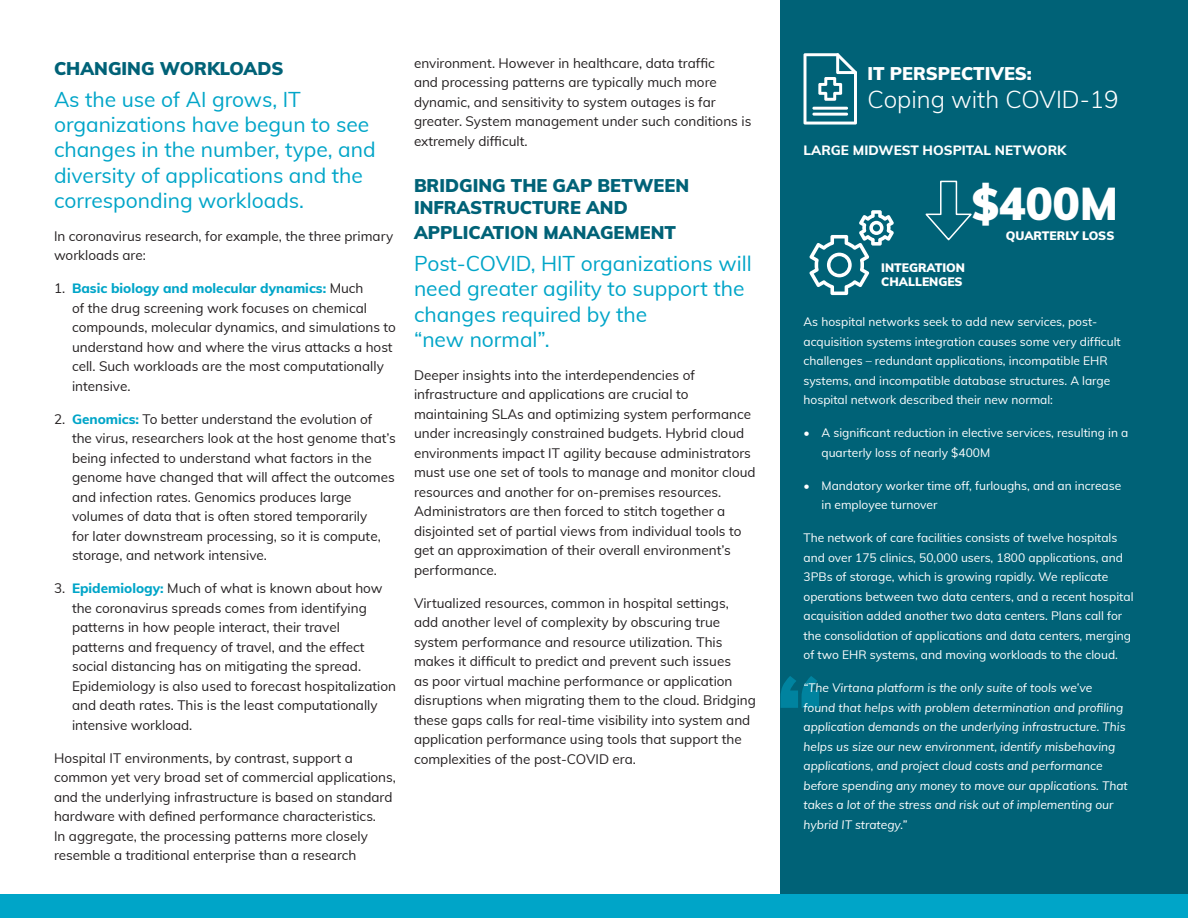
<style>
.page{position:relative;width:1188px;height:918px;background:#fff}
.page>*{position:absolute;margin:0;border:0;box-sizing:border-box;transform-origin:0 0}
.t1{font:900 93px "Muli";color:#00a5c8}
.t2{font:900 45px "Muli";color:#fff}
.t3{font:300 24px "Muli";color:#fff}
.t4{font:21px/25.2px "Muli";color:#00a5c8}
.t5{font:900 18px/21.6px "Muli";color:#006277}
.t6{font:900 18px "Muli";color:#fff}
.t7{font:13.5px/19.5px "Muli";color:#231f20}
.t8{font:800 13.5px "Muli";color:#fff}
.t9{font:12px/19.5px "Muli";color:#fff}
.t10{font:italic 12px/19.5px "Muli";color:#fff}
.t11{font:900 12px "Muli";color:#fff}
.s1{font-weight:800;color:#00a5c8}
</style>
<div class="page">
<div style="left:781px;top:0;width:407px;height:894px;background:#006277"></div>
<svg style="left:804px;top:53px;width:53px;height:72px"></svg>
<div style="left:0;top:894px;width:1188px;height:24px;background:#00a5c8"></div>
<svg style="left:925px;top:180px;width:47px;height:61px"></svg>
<svg style="left:809px;top:210px;width:85px;height:85px"></svg>
<p class="t5" style="left:54px;top:57px;width:231px">CHANGING WORKLOADS</p>
<p class="t4" style="left:54px;top:86px;width:323px">As the use of AI grows, IT organizations have begun to see changes in the number, type, and diversity of applications and the corresponding workloads.</p>
<p class="t7" style="left:54px;top:226px;width:341px">In coronavirus research, for example, the three primary workloads are:</p>
<p class="t7" style="left:72px;top:278px;width:325px;text-indent:-18px">1. <span class="s1">Basic biology and molecular dynamics:</span> Much<br>of the drug screening work focuses on chemical compounds, molecular dynamics, and simulations to understand how and where the virus attacks a host cell. Such workloads are the most computationally intensive.</p>
<p class="t7" style="left:72px;top:409px;width:325px;text-indent:-18px">2. <span class="s1">Genomics:</span> To better understand the evolution of<br>the virus, researchers look at the host genome that’s being infected to understand what factors in the genome have changed that will affect the outcomes and infection rates. Genomics produces large volumes of data that is often stored temporarily<br>for later downstream processing, so it is compute, storage, and network intensive.</p>
<p class="t7" style="left:72px;top:578px;width:325px;text-indent:-18px">3. <span class="s1">Epidemiology:</span> Much of what is known about how the coronavirus spreads comes from identifying patterns in how people interact, their travel<br>patterns and frequency of travel, and the effect social distancing has on mitigating the spread.<br>Epidemiology is also used to forecast hospitalization and death rates. This is the least computationally intensive workload.</p>
<p class="t7" style="left:54px;top:748px;width:343px">Hospital IT environments, by contrast, support a common yet very broad set of commercial applications, and the underlying infrastructure is based on standard hardware with defined performance characteristics.<br>In aggregate, the processing patterns more closely resemble a traditional enterprise than a research</p>
<p class="t7" style="left:414px;top:52px;width:339px">environment. However in healthcare, data traffic<br>and processing patterns are typically much more dynamic, and sensitivity to system outages is far greater. System management under such conditions is extremely difficult.</p>
<p class="t5" style="left:414px;top:174px;width:277px">BRIDGING THE GAP BETWEEN<br>INFRASTRUCTURE AND</p>
<p class="t5" style="left:414px;top:221px;width:263px">APPLICATION MANAGEMENT</p>
<p class="t4" style="left:414px;top:250px;width:339px">Post-COVID, HIT organizations will need greater agility to support the changes required by the<br>“new normal”.</p>
<p class="t7" style="left:414px;top:364px;width:343px">Deeper insights into the interdependencies of infrastructure and applications are crucial to maintaining SLAs and optimizing system performance under increasingly constrained budgets. Hybrid cloud environments impact IT agility because administrators must use one set of tools to manage and monitor cloud resources and another for on-premises resources.<br>Administrators are then forced to stitch together a disjointed set of partial views from individual tools to get an approximation of their overall environment’s performance.</p>
<p class="t7" style="left:414px;top:592px;width:344px">Virtualized resources, common in hospital settings, add another level of complexity by obscuring true system performance and resource utilization. This makes it difficult to predict and prevent such issues<br>as poor virtual machine performance or application disruptions when migrating them to the cloud. Bridging these gaps calls for real-time visibility into system and application performance using tools that support the complexities of the post-COVID era.</p>
<p class="t6" style="left:868px;top:60px;width:166px">IT PERSPECTIVES:</p>
<p class="t3" style="left:868px;top:82px;width:253px">Coping with COVID-19</p>
<p class="t8" style="left:804px;top:140px;width:265px">LARGE MIDWEST HOSPITAL NETWORK</p>
<p class="t2" style="left:972px;top:170px;width:148px">$400M</p>
<p class="t11" style="left:881px;top:259px;width:85px">INTEGRATION</p>
<p class="t11" style="left:881px;top:273px;width:83px">CHALLENGES</p>
<p class="t11" style="left:1006px;top:227px;width:110px">QUARTERLY LOSS</p>
<p class="t9" style="left:804px;top:311px;width:319px">As hospital networks seek to add new services, post&shy;acquisition systems integration causes some very difficult challenges – redundant applications, incompatible EHR systems, and incompatible database structures. A large hospital network described their new normal:</p>
<p class="t9" style="left:822px;top:422px;width:308px;text-indent:-18px">• A significant reduction in elective services, resulting in a quarterly loss of nearly $400M</p>
<p class="t9" style="left:822px;top:475px;width:301px;text-indent:-18px">• Mandatory worker time off, furloughs, and an increase in employee turnover</p>
<p class="t9" style="left:804px;top:527px;width:332px">The network of care facilities consists of twelve hospitals and over 175 clinics, 50,000 users, 1800 applications, and 3PBs of storage, which is growing rapidly. We replicate operations between two data centers, and a recent hospital acquisition added another two data centers. Plans call for the consolidation of applications and data centers, merging of two EHR systems, and moving workloads to the cloud.</p>
<p class="t10" style="left:804px;top:677px;width:326px">“The Virtana platform is the only suite of tools we’ve<br>found that helps with problem determination and profiling application demands on the underlying infrastructure. This helps us size our new environment, identify misbehaving applications, and project cloud costs and performance before spending any money to move our applications. That takes a lot of the stress and risk out of implementing our hybrid IT strategy.”</p>
<h1 class="t1" style="left:777px;top:641px;width:48px">“</h1>
</div>
